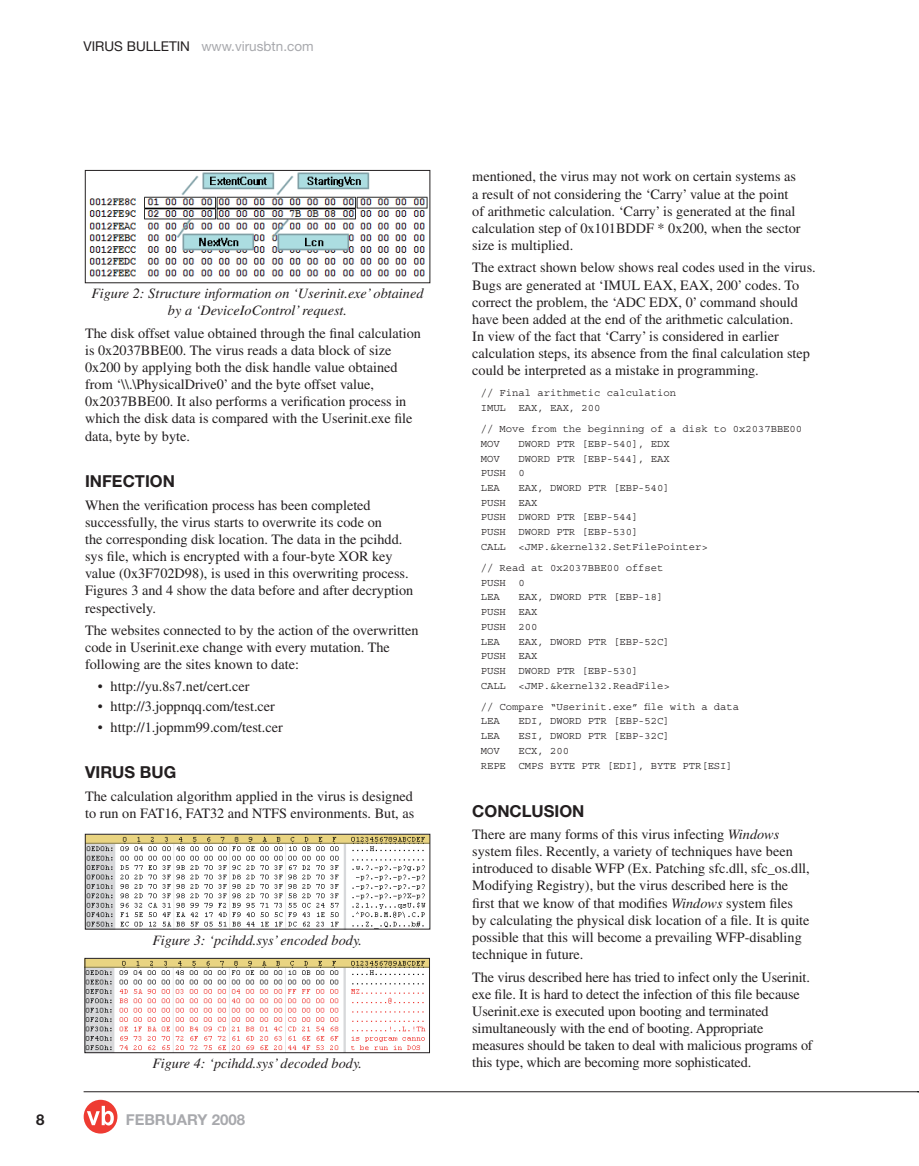
<style>
.page{position:relative;width:919px;height:1166px;background:#fff}
.page>*{position:absolute;margin:0;border:0;box-sizing:border-box;transform-origin:0 0}
.t1{font:700 16.5px "Helvetica Neue";color:#231f20}
.t2{font:700 15px "Helvetica Neue";color:#a8a9ad}
.t3{font:700 15px "Helvetica Neue";color:#231f20}
.t4{font:14.25px/17.1px "Times";color:#231f20}
.t5{font:italic 14.25px/17.1px "Times";color:#231f20;text-align:center}
.t6{font:13.5px "Helvetica Neue";color:#a8a9ad}
.t7{font:10.5px/14.7px "Courier";color:#231f20}
.s1{color:#231f20}
.s2{font-style:italic}
</style>
<div class="page">
<hr style="left:84px;top:1091px;width:834px;height:1px;background:#231f20">
<div style="left:84px;top:1099px;width:33px;height:34px;background:#ee3b32;border-radius:50%"></div>
<svg style="left:87px;top:1105px;width:27px;height:20px"></svg>
<img style="left:89px;top:172px;width:339px;height:105px">
<div style="left:85px;top:170px;width:345px;height:113px;border:1px solid #231f20"></div>
<img style="left:87px;top:835px;width:341px;height:92px">
<div style="left:85px;top:833px;width:345px;height:96px;border:1px solid #231f20"></div>
<img style="left:87px;top:959px;width:340px;height:91px">
<div style="left:85px;top:957px;width:344px;height:95px;border:1px solid #231f20"></div>
<p class="t6" style="left:83px;top:41px;width:231px"><span class="s1">VIRUS BULLETIN</span> www.virusbtn.com</p>
<p class="t5" style="left:92px;top:285px;width:333px">Figure 2: Structure information on ‘Userinit.exe’ obtained by a ‘DeviceIoControl’ request.</p>
<p class="t4" style="left:85px;top:326px;width:337px">The disk offset value obtained through the final calculation is 0x2037BBE00. The virus reads a data block of size 0x200 by applying both the disk handle value obtained from ‘\\.\PhysicalDrive0’ and the byte offset value, 0x2037BBE00. It also performs a verification process in which the disk data is compared with the Userinit.exe file data, byte by byte.</p>
<p class="t1" style="left:85px;top:475px;width:91px">INFECTION</p>
<p class="t4" style="left:85px;top:497px;width:330px">When the verification process has been completed successfully, the virus starts to overwrite its code on<br>the corresponding disk location. The data in the pcihdd. sys file, which is encrypted with a four-byte XOR key value (0x3F702D98), is used in this overwriting process.<br>Figures 3 and 4 show the data before and after decryption respectively.</p>
<p class="t4" style="left:85px;top:623px;width:335px">The websites connected to by the action of the overwritten code in Userinit.exe change with every mutation. The following are the sites known to date:</p>
<p class="t4" style="left:98px;top:678px;width:153px">• http://yu.8s7.net/cert.cer</p>
<p class="t4" style="left:98px;top:699px;width:179px">• http://3.joppnqq.com/test.cer</p>
<p class="t4" style="left:98px;top:719px;width:186px">• http://1.jopmm99.com/test.cer</p>
<p class="t1" style="left:85px;top:766px;width:93px">VIRUS BUG</p>
<p class="t4" style="left:85px;top:788px;width:331px">The calculation algorithm applied in the virus is designed to run on FAT16, FAT32 and NTFS environments. But, as</p>
<p class="t5" style="left:153px;top:932px;width:211px">Figure 3: ‘pcihdd.sys’ encoded body.</p>
<p class="t5" style="left:153px;top:1055px;width:211px">Figure 4: ‘pcihdd.sys’ decoded body.</p>
<p class="t3" style="left:36px;top:1113px;width:10px">8</p>
<p class="t2" style="left:126px;top:1113px;width:121px">FEBRUARY 2008</p>
<p class="t4" style="left:472px;top:169px;width:330px">mentioned, the virus may not work on certain systems as a result of not considering the ‘Carry’ value at the point of arithmetic calculation. ‘Carry’ is generated at the final calculation step of 0x101BDDF * 0x200, when the sector size is multiplied.</p>
<p class="t4" style="left:472px;top:260px;width:345px">The extract shown below shows real codes used in the virus.<br>Bugs are generated at ‘IMUL EAX, EAX, 200’ codes. To correct the problem, the ‘ADC EDX, 0’ command should have been added at the end of the arithmetic calculation.<br>In view of the fact that ‘Carry’ is considered in earlier calculation steps, its absence from the final calculation step could be interpreted as a mistake in programming.</p>
<p class="t7" style="left:480px;top:386px;width:197px">// Final arithmetic calculation<br>IMUL EAX, EAX, 200</p>
<p class="t7" style="left:480px;top:422px;width:323px">// Move from the beginning of a disk to 0x2037BBE00<br>MOV</p>
<p class="t7" style="left:518px;top:437px;width:153px">DWORD PTR [EBP-540], EDX</p>
<p class="t7" style="left:480px;top:451px;width:191px;text-indent:38px">DWORD PTR [EBP-544], EAX<br>PUSH 0<br>LEA</p>
<p class="t7" style="left:480px;top:451px;width:20px">MOV</p>
<p class="t7" style="left:480px;top:481px;width:228px;text-indent:38px">EAX, DWORD PTR [EBP-540]<br>PUSH EAX<br>PUSH DWORD PTR [EBP-544]<br>PUSH DWORD PTR [EBP-530]<br>CALL &lt;JMP.&amp;kernel32.SetFilePointer&gt;</p>
<p class="t7" style="left:480px;top:561px;width:184px">// Read at 0x2037BBE00 offset<br>PUSH 0<br>LEA</p>
<p class="t7" style="left:480px;top:590px;width:184px;text-indent:38px">EAX, DWORD PTR [EBP-18]<br>PUSH EAX<br>PUSH 200<br>LEA</p>
<p class="t7" style="left:480px;top:634px;width:191px;text-indent:38px">EAX, DWORD PTR [EBP-52C]<br>PUSH EAX<br>PUSH DWORD PTR [EBP-530]<br>CALL &lt;JMP.&amp;kernel32.ReadFile&gt;</p>
<p class="t7" style="left:480px;top:699px;width:260px">// Compare “Userinit.exe” file with a data<br>LEA</p>
<p class="t7" style="left:518px;top:714px;width:153px">EDI, DWORD PTR [EBP-52C]</p>
<p class="t7" style="left:480px;top:729px;width:20px">LEA</p>
<p class="t7" style="left:518px;top:729px;width:153px">ESI, DWORD PTR [EBP-32C]</p>
<p class="t7" style="left:480px;top:743px;width:20px">MOV</p>
<p class="t7" style="left:480px;top:743px;width:254px;text-indent:38px">ECX, 200<br>REPE CMPS BYTE PTR [EDI], BYTE PTR[ESI]</p>
<p class="t1" style="left:472px;top:804px;width:114px">CONCLUSION</p>
<p class="t4" style="left:472px;top:826px;width:339px">There are many forms of this virus infecting <span class="s2">Windows </span>system files. Recently, a variety of techniques have been introduced to disable WFP (Ex. Patching sfc.dll, sfc_os.dll, Modifying Registry), but the virus described here is the first that we know of that modifies <span class="s2">Windows</span> system files by calculating the physical disk location of a file. It is quite possible that this will become a prevailing WFP-disabling technique in future.</p>
<p class="t4" style="left:472px;top:969px;width:342px">The virus described here has tried to infect only the Userinit. exe file. It is hard to detect the infection of this file because Userinit.exe is executed upon booting and terminated simultaneously with the end of booting. Appropriate measures should be taken to deal with malicious programs of this type, which are becoming more sophisticated.</p>
</div>
